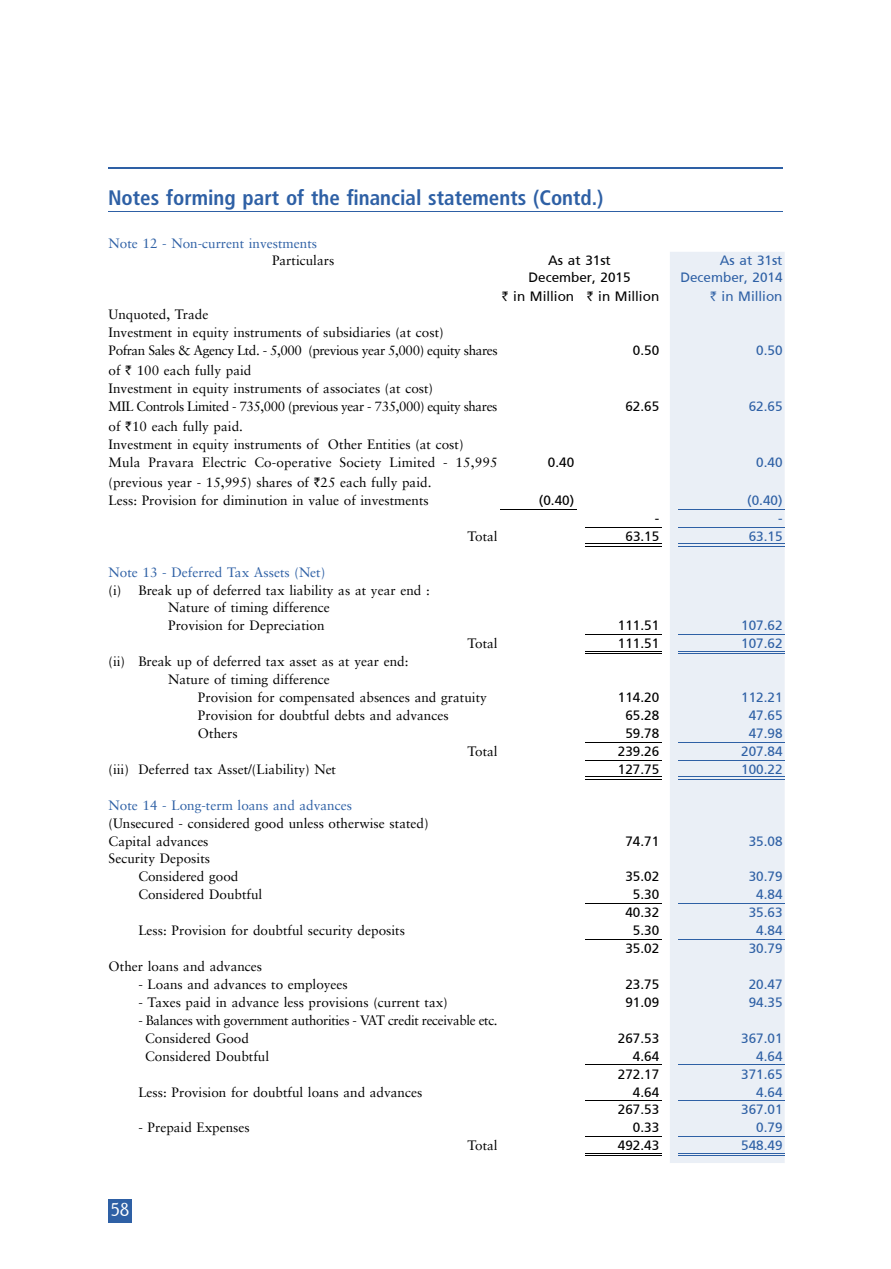
<style>
.page{position:relative;width:891px;height:1269px;background:#fff}
.page>*{position:absolute;margin:0;border:0;box-sizing:border-box;transform-origin:0 0}
.t1{font:700 condensed 21px "Frutiger LT Pro";color:#2e60a5}
.t2{font:300 18px "Seagull BT";color:#fff}
.t3{font:13.5px/18px "Sabon";color:#000}
.t4{font:13.5px/16.2px "Frutiger Roman";color:#000;text-align:center}
.t5{font:13.5px/16.2px "Frutiger Roman";color:#2e60a5;text-align:right}
.t6{font:13.5px "Sabon";color:#2e60a5}
.t7{font:13.5px/18px "Sabon";letter-spacing:-.025em;color:#000}
.s1{font-family:"Rupee"}
</style>
<div class="page">
<hr style="left:108px;top:167px;width:675px;height:2px;background:#2e60a5">
<div style="left:108px;top:1199px;width:24px;height:24px;background:#2e60a5"></div>
<div style="left:670px;top:252px;width:115px;height:911px;background:#eaeff6"></div>
<hr style="left:500px;top:509px;width:76px;height:1px;background:#000">
<hr style="left:585px;top:527px;width:76px;height:1px;background:#000">
<hr style="left:585px;top:544px;width:76px;height:1px;background:#000">
<hr style="left:585px;top:546px;width:76px;height:1px;background:#000">
<hr style="left:585px;top:634px;width:76px;height:1px;background:#000">
<hr style="left:585px;top:651px;width:76px;height:1px;background:#000">
<hr style="left:585px;top:654px;width:76px;height:1px;background:#000">
<hr style="left:585px;top:742px;width:76px;height:1px;background:#000">
<hr style="left:585px;top:760px;width:76px;height:1px;background:#000">
<hr style="left:585px;top:777px;width:76px;height:1px;background:#000">
<hr style="left:585px;top:779px;width:76px;height:1px;background:#000">
<hr style="left:585px;top:1136px;width:76px;height:1px;background:#000">
<hr style="left:585px;top:1153px;width:76px;height:1px;background:#000">
<hr style="left:585px;top:1156px;width:76px;height:1px;background:#000">
<hr style="left:585px;top:939px;width:76px;height:1px;background:#000">
<hr style="left:585px;top:903px;width:76px;height:1px;background:#000">
<hr style="left:585px;top:1065px;width:76px;height:1px;background:#000">
<hr style="left:585px;top:1100px;width:76px;height:1px;background:#000">
<hr style="left:678px;top:509px;width:107px;height:1px;background:#2e60a5">
<hr style="left:678px;top:527px;width:107px;height:1px;background:#2e60a5">
<hr style="left:678px;top:742px;width:107px;height:1px;background:#2e60a5">
<hr style="left:678px;top:760px;width:107px;height:1px;background:#2e60a5">
<hr style="left:678px;top:903px;width:107px;height:1px;background:#2e60a5">
<hr style="left:678px;top:939px;width:107px;height:1px;background:#2e60a5">
<hr style="left:678px;top:1065px;width:107px;height:1px;background:#2e60a5">
<hr style="left:678px;top:1100px;width:107px;height:1px;background:#2e60a5">
<hr style="left:678px;top:544px;width:107px;height:1px;background:#2e60a5">
<hr style="left:678px;top:546px;width:107px;height:1px;background:#2e60a5">
<hr style="left:678px;top:777px;width:107px;height:1px;background:#2e60a5">
<hr style="left:678px;top:779px;width:107px;height:1px;background:#2e60a5">
<hr style="left:678px;top:634px;width:107px;height:1px;background:#2e60a5">
<hr style="left:678px;top:651px;width:107px;height:1px;background:#2e60a5">
<hr style="left:678px;top:654px;width:107px;height:1px;background:#2e60a5">
<hr style="left:678px;top:1136px;width:107px;height:1px;background:#2e60a5">
<hr style="left:678px;top:1153px;width:107px;height:1px;background:#2e60a5">
<hr style="left:678px;top:1156px;width:107px;height:1px;background:#2e60a5">
<hr style="left:108px;top:211px;width:675px;height:1px;background:#2e60a5">
<h1 class="t1" style="left:108px;top:185px;width:497px">Notes forming part of the financial statements (Contd.)</h1>
<p class="t6" style="left:109px;top:235px;width:210px">Note 12 - Non-current investments</p>
<p class="t3" style="left:272px;top:252px;width:64px">Particulars</p>
<p class="t4" style="left:528px;top:253px;width:104px">As at 31st<br>December, 2015</p>
<p class="t5" style="left:680px;top:253px;width:104px">As at 31st<br>December, 2014</p>
<p class="t4" style="left:502px;top:289px;width:159px"><span class="s1">`</span> in Million <span class="s1">`</span> in Million</p>
<p class="t5" style="left:710px;top:289px;width:74px"><span class="s1">`</span> in Million</p>
<p class="t3" style="left:109px;top:306px;width:391px">Unquoted, Trade<br>Investment in equity instruments of subsidiaries (at cost)<br>Pofran Sales &amp; Agency Ltd. - 5,000 (previous year 5,000) equity shares</p>
<p class="t4" style="left:633px;top:342px;width:28px">0.50</p>
<p class="t5" style="left:756px;top:342px;width:28px">0.50</p>
<p class="t3" style="left:109px;top:361px;width:390px">of <span class="s1">`</span> 100 each fully paid<br>Investment in equity instruments of associates (at cost)<br>MIL Controls Limited - 735,000 (previous year - 735,000) equity shares</p>
<p class="t3" style="left:109px;top:417px;width:390px">of <span class="s1">`</span>10 each fully paid.<br>Investment in equity instruments of Other Entities (at cost)<br>Mula Pravara Electric Co-operative Society Limited - 15,995</p>
<p class="t3" style="left:109px;top:473px;width:324px">(previous year - 15,995) shares of <span class="s1">`</span>25 each fully paid.</p>
<p class="t4" style="left:625px;top:398px;width:35px">62.65</p>
<p class="t5" style="left:749px;top:398px;width:35px">62.65</p>
<p class="t4" style="left:548px;top:454px;width:28px">0.40</p>
<p class="t5" style="left:756px;top:454px;width:28px">0.40</p>
<p class="t3" style="left:109px;top:491px;width:322px">Less: Provision for diminution in value of investments</p>
<p class="t4" style="left:539px;top:492px;width:37px">(0.40)</p>
<p class="t5" style="left:747px;top:492px;width:37px">(0.40)</p>
<p class="t4" style="left:655px;top:510px;width:6px">-</p>
<p class="t5" style="left:778px;top:510px;width:6px">-</p>
<p class="t3" style="left:468px;top:527px;width:32px">Total</p>
<p class="t4" style="left:626px;top:528px;width:35px">63.15</p>
<p class="t5" style="left:749px;top:528px;width:35px">63.15</p>
<p class="t6" style="left:109px;top:564px;width:218px">Note 13 - Deferred Tax Assets (Net)</p>
<p class="t3" style="left:168px;top:581px;width:263px;text-indent:-60px">(i) Break up of deferred tax liability as at year end :<br>Nature of timing difference<br>Provision for Depreciation</p>
<p class="t4" style="left:618px;top:618px;width:43px">111.51</p>
<p class="t5" style="left:741px;top:618px;width:43px">107.62</p>
<p class="t3" style="left:468px;top:635px;width:32px">Total</p>
<p class="t4" style="left:618px;top:635px;width:43px">111.51</p>
<p class="t5" style="left:741px;top:635px;width:43px">107.62</p>
<p class="t3" style="left:168px;top:652px;width:242px;text-indent:-60px">(ii) Break up of deferred tax asset as at year end:<br>Nature of timing difference</p>
<p class="t3" style="left:198px;top:688px;width:290px">Provision for compensated absences and gratuity</p>
<p class="t4" style="left:618px;top:689px;width:43px">114.20</p>
<p class="t5" style="left:741px;top:689px;width:43px">112.21</p>
<p class="t3" style="left:198px;top:706px;width:252px">Provision for doubtful debts and advances</p>
<p class="t4" style="left:625px;top:707px;width:35px">65.28</p>
<p class="t5" style="left:749px;top:707px;width:35px">47.65</p>
<p class="t3" style="left:198px;top:724px;width:41px">Others</p>
<p class="t4" style="left:625px;top:725px;width:35px">59.78</p>
<p class="t5" style="left:749px;top:725px;width:35px">47.98</p>
<p class="t3" style="left:468px;top:742px;width:32px">Total</p>
<p class="t4" style="left:618px;top:743px;width:43px">239.26</p>
<p class="t5" style="left:741px;top:743px;width:43px">207.84</p>
<p class="t3" style="left:109px;top:760px;width:229px">(iii) Deferred tax Asset/(Liability) Net</p>
<p class="t4" style="left:618px;top:761px;width:43px">127.75</p>
<p class="t5" style="left:741px;top:761px;width:43px">100.22</p>
<p class="t6" style="left:109px;top:797px;width:245px">Note 14 - Long-term loans and advances</p>
<p class="t3" style="left:109px;top:814px;width:321px">(Unsecured - considered good unless otherwise stated)<br>Capital advances</p>
<p class="t4" style="left:625px;top:833px;width:35px">74.71</p>
<p class="t5" style="left:749px;top:833px;width:35px">35.08</p>
<p class="t3" style="left:138px;top:850px;width:101px;text-indent:-30px">Security Deposits<br>Considered good</p>
<p class="t4" style="left:625px;top:869px;width:35px">35.02</p>
<p class="t5" style="left:749px;top:869px;width:35px">30.79</p>
<p class="t3" style="left:138px;top:886px;width:125px">Considered Doubtful</p>
<p class="t4" style="left:633px;top:886px;width:28px">5.30</p>
<p class="t5" style="left:756px;top:886px;width:28px">4.84</p>
<p class="t4" style="left:625px;top:904px;width:35px">40.32</p>
<p class="t5" style="left:749px;top:904px;width:35px">35.63</p>
<p class="t3" style="left:138px;top:921px;width:268px">Less: Provision for doubtful security deposits</p>
<p class="t4" style="left:633px;top:922px;width:28px">5.30</p>
<p class="t5" style="left:756px;top:922px;width:28px">4.84</p>
<p class="t4" style="left:625px;top:940px;width:35px">35.02</p>
<p class="t5" style="left:749px;top:940px;width:35px">30.79</p>
<p class="t3" style="left:109px;top:957px;width:155px">Other loans and advances</p>
<p class="t3" style="left:138px;top:975px;width:211px">- Loans and advances to employees</p>
<p class="t4" style="left:625px;top:976px;width:35px">23.75</p>
<p class="t5" style="left:749px;top:976px;width:35px">20.47</p>
<p class="t3" style="left:138px;top:993px;width:311px">- Taxes paid in advance less provisions (current tax)</p>
<p class="t4" style="left:625px;top:994px;width:35px">91.09</p>
<p class="t5" style="left:749px;top:994px;width:35px">94.35</p>
<p class="t7" style="left:145px;top:1011px;width:354px;text-indent:-7px">- Balances with government authorities - VAT credit receivable etc.<br>Considered Good</p>
<p class="t4" style="left:618px;top:1030px;width:43px">267.53</p>
<p class="t5" style="left:741px;top:1030px;width:43px">367.01</p>
<p class="t3" style="left:145px;top:1047px;width:125px">Considered Doubtful</p>
<p class="t4" style="left:633px;top:1048px;width:28px">4.64</p>
<p class="t5" style="left:756px;top:1048px;width:28px">4.64</p>
<p class="t4" style="left:618px;top:1066px;width:43px">272.17</p>
<p class="t5" style="left:741px;top:1066px;width:43px">371.65</p>
<p class="t3" style="left:138px;top:1083px;width:285px">Less: Provision for doubtful loans and advances</p>
<p class="t4" style="left:633px;top:1084px;width:28px">4.64</p>
<p class="t5" style="left:756px;top:1084px;width:28px">4.64</p>
<p class="t4" style="left:618px;top:1102px;width:43px">267.53</p>
<p class="t5" style="left:741px;top:1102px;width:43px">367.01</p>
<p class="t3" style="left:138px;top:1119px;width:113px">- Prepaid Expenses</p>
<p class="t4" style="left:633px;top:1119px;width:28px">0.33</p>
<p class="t5" style="left:756px;top:1119px;width:28px">0.79</p>
<p class="t3" style="left:468px;top:1136px;width:32px">Total</p>
<p class="t4" style="left:618px;top:1137px;width:43px">492.43</p>
<p class="t5" style="left:741px;top:1137px;width:43px">548.49</p>
<h2 class="t2" style="left:110px;top:1198px;width:21px">58</h2>
</div>
